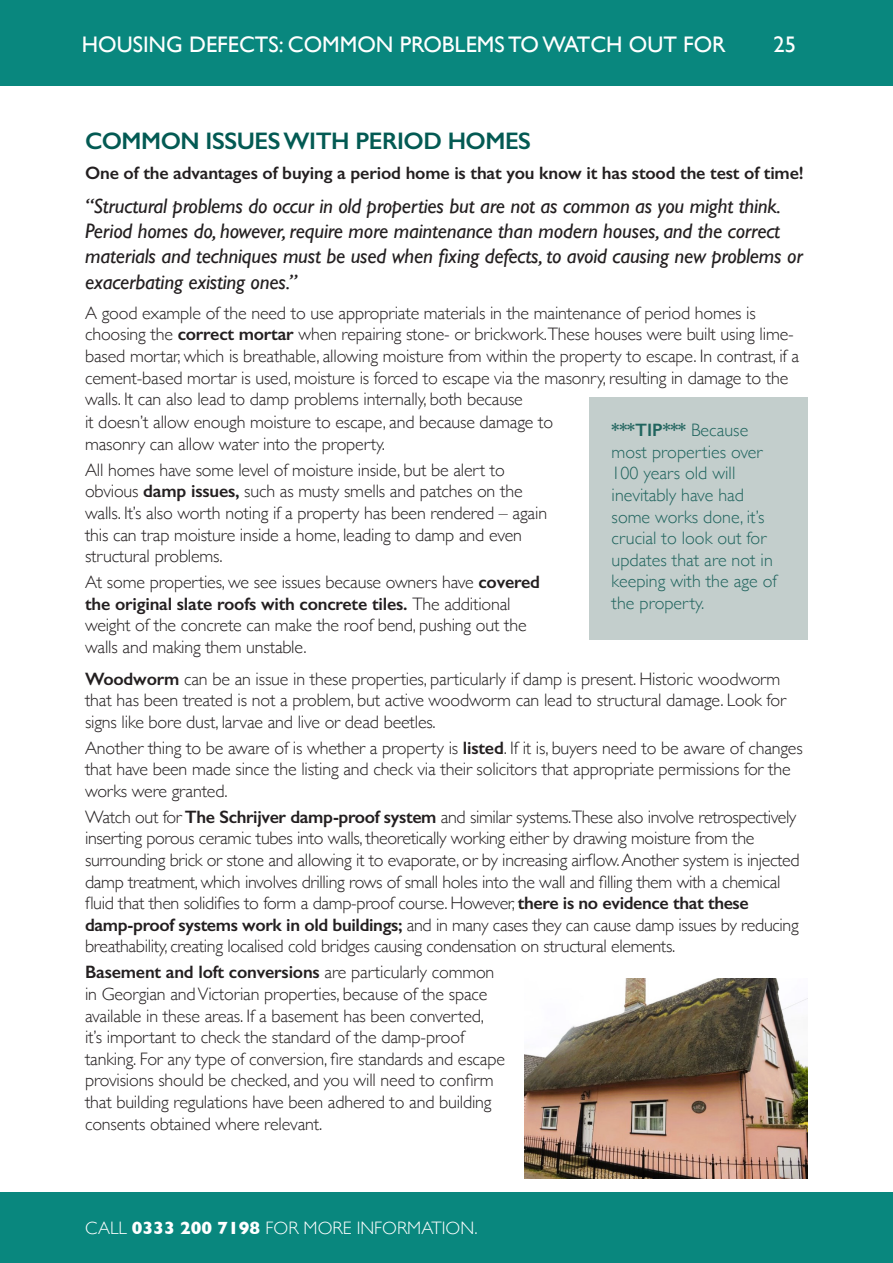
<style>
.page{position:relative;width:893px;height:1263px;background:#fff}
.page>*{position:absolute;margin:0;border:0;box-sizing:border-box;transform-origin:0 0}
.t1{font:600 24px "Gill Sans";letter-spacing:-.02em;color:#035a53}
.t2{font:22.5px "Gill Sans";color:#fff}
.t3{font:italic 21px/25.2px "Gill Sans";letter-spacing:-.01em;color:#231f20}
.t4{font:300 18px/21.6px "Gill Sans";letter-spacing:-.01em;color:#231f20}
.t5{font:300 18px/21.6px "Gill Sans";color:#20645e}
.t6{font:600 18px "Gill Sans";letter-spacing:-.01em;color:#231f20}
.t7{font:300 18px "Gill Sans";color:#fff}
.s1{font-weight:600}
.s2{font-weight:700}
</style>
<div class="page">
<div style="left:0;top:0;width:893px;height:85px;background:#09877e"></div>
<div style="left:590px;top:398px;width:218px;height:242px;background:#c3cecc"></div>
<img style="left:524px;top:978px;width:284px;height:200px">
<div style="left:0;top:1193px;width:893px;height:70px;background:#09877e"></div>
<p class="t2" style="left:82px;top:31px;width:645px">HOUSING DEFECTS: COMMON PROBLEMS TO WATCH OUT FOR</p>
<p class="t2" style="left:773px;top:31px;width:24px">25</p>
<h1 class="t1" style="left:85px;top:127px;width:448px">COMMON ISSUES WITH PERIOD HOMES</h1>
<p class="t6" style="left:85px;top:162px;width:720px">One of the advantages of buying a period home is that you know it has stood the test of time!</p>
<p class="t3" style="left:85px;top:193px;width:719px">“Structural problems do occur in old properties but are not as common as you might think.<br>Period homes do, however, require more maintenance than modern houses, and the correct materials and techniques must be used when fixing defects, to avoid causing new problems or exacerbating existing ones.”</p>
<p class="t4" style="left:85px;top:301px;width:716px">A good example of the need to use appropriate materials in the maintenance of period homes is choosing the <span class="s1">correct mortar</span> when repairing stone- or brickwork.These houses were built using lime&shy;based mortar, which is breathable, allowing moisture from within the property to escape. In contrast, if a cement-based mortar is used, moisture is forced to escape via the masonry, resulting in damage to the walls. It can also lead to damp problems internally, both because</p>
<p class="t5" style="left:612px;top:419px;width:167px"><span class="s1">***TIP***</span> Because most properties over<br>100 years old will inevitably have had some works done, it’s crucial to look out for updates that are not in keeping with the age of the property.</p>
<p class="t4" style="left:85px;top:411px;width:470px">it doesn’t allow enough moisture to escape, and because damage to masonry can allow water into the property.</p>
<p class="t4" style="left:85px;top:458px;width:464px">All homes have some level of moisture inside, but be alert to obvious <span class="s1">damp issues,</span> such as musty smells and patches on the walls. It’s also worth noting if a property has been rendered – again this can trap moisture inside a home, leading to damp and even structural problems.</p>
<p class="t4" style="left:85px;top:570px;width:457px">At some properties, we see issues because owners have <span class="s1">covered the original slate roofs with concrete tiles.</span> The additional weight of the concrete can make the roof bend, pushing out the walls and making them unstable.</p>
<p class="t4" style="left:85px;top:667px;width:703px"><span class="s1">Woodworm</span> can be an issue in these properties, particularly if damp is present. Historic woodworm that has been treated is not a problem, but active woodworm can lead to structural damage. Look for signs like bore dust, larvae and live or dead beetles.</p>
<p class="t4" style="left:85px;top:736px;width:719px">Another thing to be aware of is whether a property is <span class="s1">listed</span>. If it is, buyers need to be aware of changes that have been made since the listing and check via their solicitors that appropriate permissions for the works were granted.</p>
<p class="t4" style="left:85px;top:805px;width:716px">Watch out for <span class="s1">The Schrijver damp-proof system</span> and similar systems.These also involve retrospectively inserting porous ceramic tubes into walls, theoretically working either by drawing moisture from the surrounding brick or stone and allowing it to evaporate, or by increasing airflow. Another system is injected damp treatment, which involves drilling rows of small holes into the wall and filling them with a chemical fluid that then solidifies to form a damp-proof course. However, <span class="s1">there is no evidence that these damp-proof systems work in old buildings;</span> and in many cases they can cause damp issues by reducing breathability, creating localised cold bridges causing condensation on structural elements.</p>
<p class="t4" style="left:85px;top:961px;width:421px"><span class="s1">Basement and loft conversions</span> are particularly common in Georgian and Victorian properties, because of the space available in these areas. If a basement has been converted, it’s important to check the standard of the damp-proof tanking. For any type of conversion, fire standards and escape provisions should be checked, and you will need to confirm that building regulations have been adhered to and building consents obtained where relevant.</p>
<p class="t7" style="left:85px;top:1214px;width:394px">CALL <span class="s2">0333 200 7198</span> FOR MORE INFORMATION.</p>
</div>
